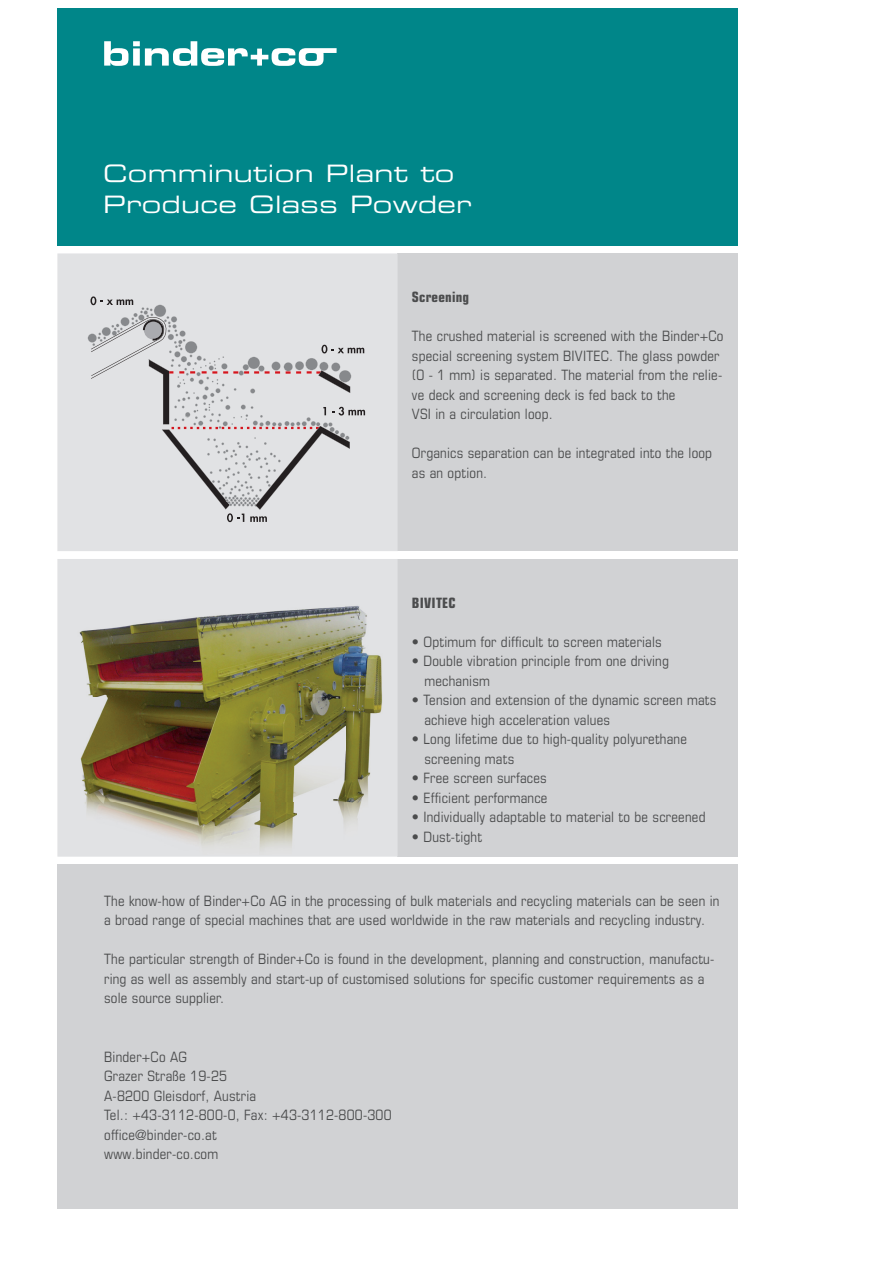
<style>
.page{position:relative;width:893px;height:1263px;background:#fff}
.page>*{position:absolute;margin:0;border:0;box-sizing:border-box;transform-origin:0 0}
.t1{font:24px/31.5px "Eurostile Extended Two";letter-spacing:.015em;color:#fff}
.t2{font:condensed 14.25px/19.5px "Eurostile";letter-spacing:.015em;color:#4b4c4d}
.t3{font:700 condensed 14.25px "Eurostile";letter-spacing:.015em;color:#4b4c4d}
</style>
<div class="page">
<div style="left:57px;top:8px;width:681px;height:238px;background:#008689"></div>
<svg style="left:104px;top:41px;width:233px;height:25px"></svg>
<div style="left:398px;top:559px;width:340px;height:298px;background:#d1d2d4"></div>
<div style="left:57px;top:864px;width:681px;height:345px;background:#d1d2d4"></div>
<div style="left:398px;top:253px;width:340px;height:298px;background:#d1d2d4"></div>
<div style="left:57px;top:253px;width:341px;height:298px;background:#e1e2e4"></div>
<div style="left:57px;top:559px;width:341px;height:298px;background:#e1e2e4"></div>
<svg style="left:88px;top:296px;width:277px;height:226px;background:#d4d4d6"></svg>
<img style="left:61px;top:594px;width:332px;height:261px">
<h1 class="t1" style="left:103px;top:157px;width:370px">Comminution Plant to<br>Produce Glass Powder</h1>
<p class="t3" style="left:412px;top:288px;width:59px">Screening</p>
<p class="t2" style="left:412px;top:326px;width:313px">The crushed material is screened with the Binder+Co special screening system BIVITEC. The glass powder (0 - 1 mm) is separated. The material from the relie&shy;ve deck and screening deck is fed back to the<br>VSI in a circulation loop.</p>
<p class="t2" style="left:412px;top:443px;width:302px">Organics separation can be integrated into the loop as an option.</p>
<p class="t3" style="left:412px;top:594px;width:45px">BIVITEC</p>
<p class="t2" style="left:412px;top:632px;width:251px">• Optimum for difficult to screen materials</p>
<p class="t2" style="left:424px;top:651px;width:246px;text-indent:-13px">• Double vibration principle from one driving mechanism</p>
<p class="t2" style="left:424px;top:690px;width:293px;text-indent:-13px">• Tension and extension of the dynamic screen mats achieve high acceleration values</p>
<p class="t2" style="left:424px;top:729px;width:264px;text-indent:-13px">• Long lifetime due to high-quality polyurethane screening mats</p>
<p class="t2" style="left:412px;top:768px;width:136px">• Free screen surfaces</p>
<p class="t2" style="left:412px;top:787px;width:137px">• Efficient performance</p>
<p class="t2" style="left:412px;top:807px;width:295px">• Individually adaptable to material to be screened</p>
<p class="t2" style="left:412px;top:826px;width:72px">• Dust-tight</p>
<p class="t2" style="left:104px;top:890px;width:617px">The know-how of Binder+Co AG in the processing of bulk materials and recycling materials can be seen in a broad range of special machines that are used worldwide in the raw materials and recycling industry.</p>
<p class="t2" style="left:104px;top:949px;width:612px">The particular strength of Binder+Co is found in the development, planning and construction, manufactu&shy;ring as well as assembly and start-up of customised solutions for specific customer requirements as a sole source supplier.</p>
<p class="t2" style="left:104px;top:1046px;width:289px">Binder+Co AG<br>Grazer Straße 19-25<br>A-8200 Gleisdorf, Austria<br>Tel.: +43-3112-800-0, Fax: +43-3112-800-300 office@binder-co.at<br>www.binder-co.com</p>
</div>
